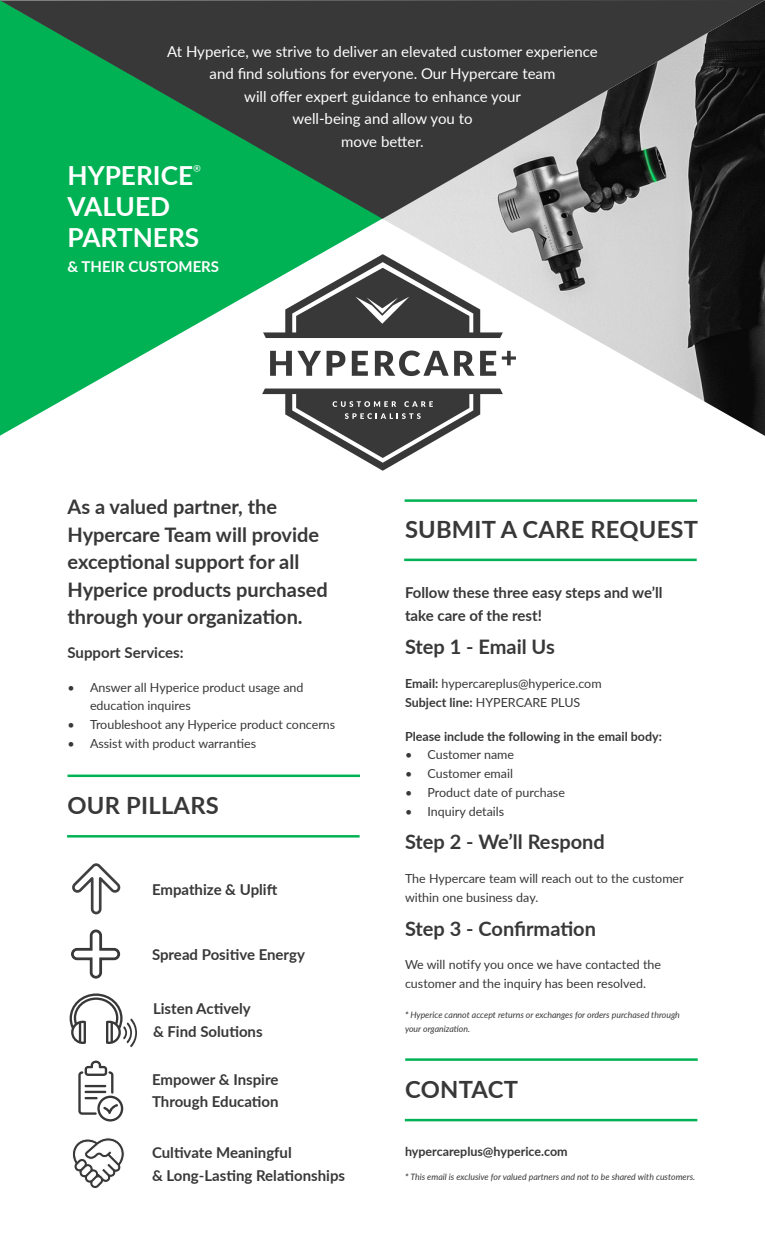
<style>
.page{position:relative;width:765px;height:1260px;background:#fff}
.page>*{position:absolute;margin:0;border:0;box-sizing:border-box;transform-origin:0 0}
.t1{font:700 26.25px/31.2px "Lato";color:#fff}
.t2{font:700 23.75px "Lato";letter-spacing:.01em;color:#383839}
.t3{font:700 20px/27.5px "Lato";color:#383839}
.t4{font:700 15px "Lato";color:#383839}
.t5{font:15px "Lato";color:#fff}
.t6{font:700 15px "Lato";color:#fff}
.t7{font:12.5px/18.8px "Lato";color:#383839}
.t8{font:700 12.5px "Lato";color:#383839}
.t9{font:italic 8.75px/13.8px "Lato";color:#383839}
.s1{font-weight:700}
</style>
<div class="page">
<svg style="left:0;top:219px;width:382px;height:217px;fill:#00b254"></svg>
<img style="left:383px;top:219px;width:382px;height:217px">
<svg style="left:285px;top:254px;width:195px;height:217px"></svg>
<svg style="left:0;top:0;width:765px;height:219px;background:#36634c"></svg>
<hr style="left:68px;top:775px;width:292px;height:2px;background:#00b254">
<svg style="left:70px;top:993px;width:67px;height:54px"></svg>
<svg style="left:78px;top:1061px;width:45px;height:61px"></svg>
<svg style="left:72px;top:1138px;width:53px;height:51px"></svg>
<svg style="left:71px;top:929px;width:50px;height:50px"></svg>
<svg style="left:72px;top:863px;width:49px;height:52px"></svg>
<hr style="left:67px;top:835px;width:293px;height:3px;background:#00b254">
<hr style="left:405px;top:499px;width:292px;height:3px;background:#00b254">
<hr style="left:404px;top:559px;width:293px;height:2px;background:#00b254">
<hr style="left:405px;top:1058px;width:293px;height:3px;background:#00b254">
<hr style="left:405px;top:1119px;width:292px;height:2px;background:#00b254">
<svg style="left:262px;top:268px;width:254px;height:190px"></svg>
<p class="t5" style="left:167px;top:41px;width:432px">At Hyperice, we strive to deliver an elevated customer experience</p>
<p class="t5" style="left:210px;top:63px;width:347px">and find solutions for everyone. Our Hypercare team</p>
<p class="t5" style="left:244px;top:86px;width:278px">will offer expert guidance to enhance your</p>
<p class="t5" style="left:292px;top:108px;width:182px">well-being and allow you to</p>
<p class="t5" style="left:341px;top:131px;width:84px">move better.</p>
<p class="t1" style="left:68px;top:158px;width:135px">HYPERICE<sup>®</sup></p>
<p class="t1" style="left:68px;top:189px;width:133px">VALUED<br>PARTNERS</p>
<p class="t6" style="left:68px;top:256px;width:153px">&amp; THEIR CUSTOMERS</p>
<p class="t3" style="left:68px;top:492px;width:262px">As a valued partner, the<br>Hypercare Team will provide exceptional support for all<br>Hyperice products purchased through your organization.</p>
<p class="t4" style="left:68px;top:641px;width:118px">Support Services:</p>
<p class="t7" style="left:90px;top:677px;width:215px;text-indent:-22px">• Answer all Hyperice product usage and education inquires</p>
<p class="t7" style="left:68px;top:715px;width:269px">• Troubleshoot any Hyperice product concerns</p>
<p class="t7" style="left:68px;top:733px;width:190px">• Assist with product warranties</p>
<p class="t2" style="left:68px;top:788px;width:153px">OUR PILLARS</p>
<p class="t4" style="left:152px;top:878px;width:127px">Empathize &amp; Uplift</p>
<p class="t4" style="left:152px;top:944px;width:154px">Spread Positive Energy</p>
<p class="t4" style="left:153px;top:998px;width:99px">Listen Actively</p>
<p class="t4" style="left:153px;top:1020px;width:111px">&amp; Find Solutions</p>
<p class="t4" style="left:152px;top:1068px;width:128px">Empower &amp; Inspire</p>
<p class="t4" style="left:152px;top:1091px;width:128px">Through Education</p>
<p class="t4" style="left:152px;top:1142px;width:141px">Cultivate Meaningful</p>
<p class="t4" style="left:152px;top:1164px;width:195px">&amp; Long-Lasting Relationships</p>
<p class="t2" style="left:405px;top:512px;width:295px">SUBMIT A CARE REQUEST</p>
<p class="t4" style="left:405px;top:582px;width:259px">Follow these three easy steps and we’ll</p>
<p class="t4" style="left:405px;top:604px;width:138px">take care of the rest!</p>
<p class="t3" style="left:405px;top:633px;width:151px">Step 1 - Email Us</p>
<p class="t7" style="left:405px;top:674px;width:198px"><span class="s1">Email:</span> hypercareplus@hyperice.com</p>
<p class="t7" style="left:405px;top:692px;width:177px"><span class="s1">Subject line:</span> HYPERCARE PLUS</p>
<p class="t8" style="left:405px;top:727px;width:258px">Please include the following in the email body:</p>
<p class="t7" style="left:405px;top:745px;width:111px">• Customer name</p>
<p class="t7" style="left:405px;top:764px;width:110px">• Customer email</p>
<p class="t7" style="left:405px;top:782px;width:161px">• Product date of purchase</p>
<p class="t7" style="left:405px;top:801px;width:101px">• Inquiry details</p>
<p class="t3" style="left:405px;top:828px;width:201px">Step 2 - We’ll Respond</p>
<p class="t7" style="left:405px;top:869px;width:280px">The Hypercare team will reach out to the customer within one business day.</p>
<p class="t3" style="left:405px;top:914px;width:193px">Step 3 - Confirmation</p>
<p class="t7" style="left:405px;top:955px;width:258px">We will notify you once we have contacted the customer and the inquiry has been resolved.</p>
<p class="t9" style="left:405px;top:1008px;width:276px"><span class="s1">*</span> Hyperice cannot accept returns or exchanges for orders purchased through your organization.</p>
<p class="t2" style="left:405px;top:1072px;width:114px">CONTACT</p>
<p class="t8" style="left:405px;top:1143px;width:164px">hypercareplus@hyperice.com</p>
<p class="t9" style="left:405px;top:1170px;width:292px"><span class="s1">*</span> This email is exclusive for valued partners and not to be shared with customers.</p>
</div>
